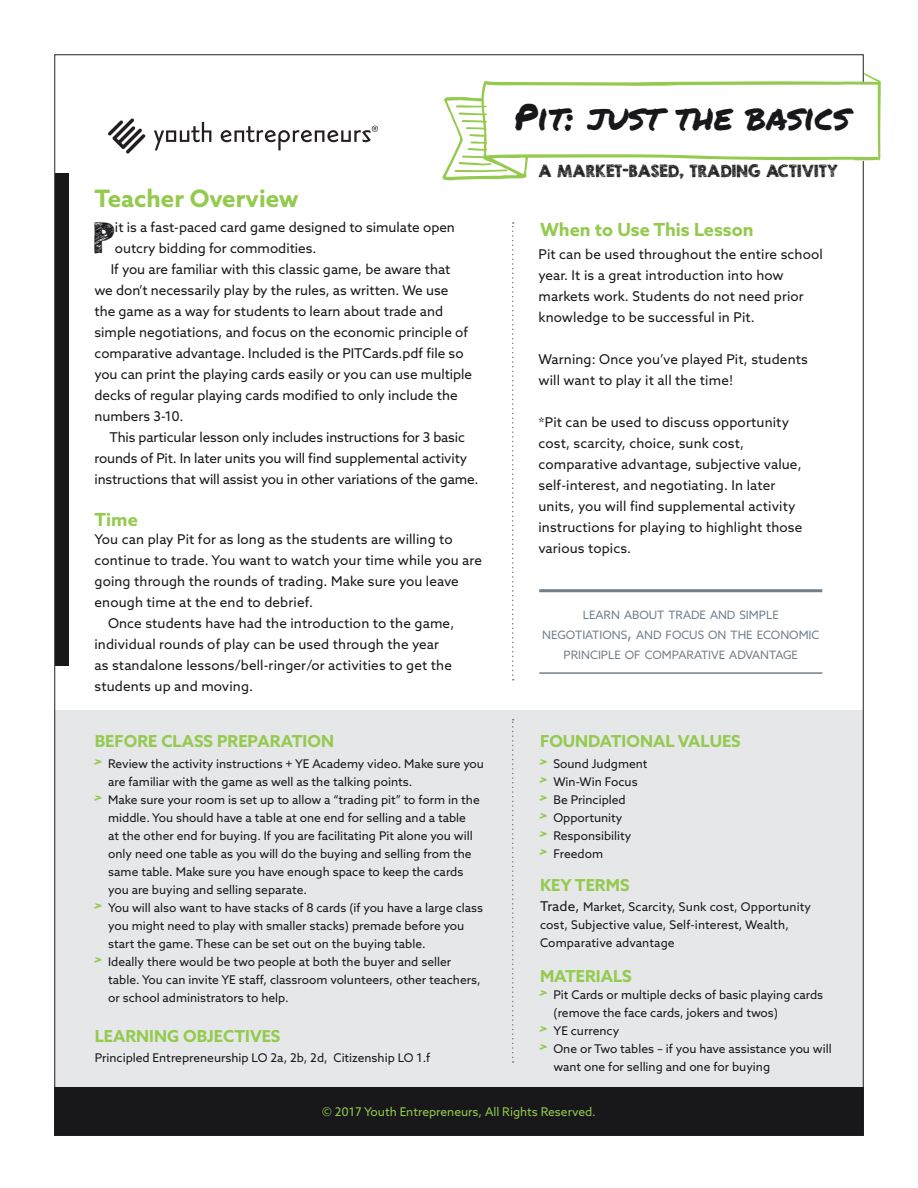
<style>
.page{position:relative;width:918px;height:1188px;background:#fff}
.page>*{position:absolute;margin:0;border:0;box-sizing:border-box;transform-origin:0 0}
.Body_-_Overview{font:41.25px "KG Broken Vessels Sketch";color:#181719}
.Title_-_Overview{font:36px "Permanent Marker";color:#181719}
.Header_1{font:700 24px "Azo Sans";color:#94ca4e}
.Subhead_-_Regular{font:700 18px "Azo Sans";color:#94ca4e}
.Subhead_-_Bold{font:700 16.5px "Azo Sans";color:#94ca4e}
.Subtitle_-_Overview{font:16.5px "KG Broken Vessels Sketch";color:#181719}
.Body_-_Overview-2{font:13.5px/21px "Azo Sans";color:#181719}
.Body_-_Overview-3{font:12px/18px "Azo Sans";color:#181719}
.Copyright_Informatio{font:12px "Azo Sans";color:#94ca4e}
.Pull_quote{font:11.55px/19.8px "Azo Sans";color:#727f8a;text-align:center}
.s1{font-size:16.5px}
.s2{font-size:13.5px}
</style>
<div class="page">
<div style="left:54px;top:711px;width:810px;height:423px;background:#e6e7e9"></div>
<div style="left:54px;top:1088px;width:810px;height:48px;background:#181719"></div>
<div style="left:55px;top:173px;width:14px;height:493px;background:#181719"></div>
<svg style="left:442px;top:81px;width:422px;height:100px"></svg>
<svg style="left:863px;top:72px;width:18px;height:89px"></svg>
<svg style="left:512px;top:719px;width:2px;height:344px"></svg>
<svg style="left:512px;top:222px;width:2px;height:458px"></svg>
<hr style="left:539px;top:589px;width:283px;height:3px;background:#727f8a">
<hr style="left:539px;top:672px;width:283px;height:2px;background:#727f8a">
<svg style="left:108px;top:119px;width:37px;height:35px"></svg>
<svg style="left:154px;top:122px;width:57px;height:28px"></svg>
<svg style="left:221px;top:126px;width:157px;height:24px"></svg>
<p class="Title_-_Overview" style="left:514px;top:90px;width:337px">Pit: just the basics</p>
<p class="Header_1" style="left:94px;top:183px;width:206px">Teacher Overview</p>
<p class="Body_-_Overview" style="left:93px;top:213px;width:23px">P</p>
<p class="Body_-_Overview-2" style="left:115px;top:217px;width:341px">it is a fast-paced card game designed to simulate open outcry bidding for commodities.</p>
<p class="Body_-_Overview-2" style="left:94px;top:259px;width:379px;text-indent:16px">If you are familiar with this classic game, be aware that we don’t necessarily play by the rules, as written. We use the game as a way for students to learn about trade and simple negotiations, and focus on the economic principle of comparative advantage. Included is the PITCards.pdf file so you can print the playing cards easily or you can use multiple decks of regular playing cards modified to only include the numbers 3-10.</p>
<p class="Body_-_Overview-2" style="left:94px;top:427px;width:386px;text-indent:15px">This particular lesson only includes instructions for 3 basic rounds of Pit. In later units you will find supplemental activity instructions that will assist you in other variations of the game.</p>
<p class="Subhead_-_Regular" style="left:94px;top:507px;width:45px">Time</p>
<p class="Body_-_Overview-2" style="left:94px;top:528px;width:389px">You can play Pit for as long as the students are willing to continue to trade. You want to watch your time while you are going through the rounds of trading. Make sure you leave enough time at the end to debrief.</p>
<p class="Body_-_Overview-2" style="left:94px;top:612px;width:361px;text-indent:14px">Once students have had the introduction to the game, individual rounds of play can be used through the year as standalone lessons/bell-ringer/or activities to get the students up and moving.</p>
<p class="Subhead_-_Bold" style="left:95px;top:730px;width:241px">BEFORE CLASS PREPARATION</p>
<p class="Body_-_Overview-3" style="left:108px;top:755px;width:377px;text-indent:-14px"><sup>&gt;</sup> Review the activity instructions + YE Academy video. Make sure you are familiar with the game as well as the talking points.</p>
<p class="Body_-_Overview-3" style="left:108px;top:791px;width:373px;text-indent:-14px"><sup>&gt;</sup> Make sure your room is set up to allow a “trading pit” to form in the middle. You should have a table at one end for selling and a table at the other end for buying. If you are facilitating Pit alone you will only need one table as you will do the buying and selling from the same table. Make sure you have enough space to keep the cards you are buying and selling separate.</p>
<p class="Body_-_Overview-3" style="left:108px;top:899px;width:376px;text-indent:-14px"><sup>&gt;</sup> You will also want to have stacks of 8 cards (if you have a large class you might need to play with smaller stacks) premade before you start the game. These can be set out on the buying table.</p>
<p class="Body_-_Overview-3" style="left:108px;top:953px;width:374px;text-indent:-14px"><sup>&gt;</sup> Ideally there would be two people at both the buyer and seller table. You can invite YE staff, classroom volunteers, other teachers, or school administrators to help.</p>
<p class="Subhead_-_Bold" style="left:95px;top:1025px;width:187px">LEARNING OBJECTIVES</p>
<p class="Body_-_Overview-3" style="left:95px;top:1049px;width:337px">Principled Entrepreneurship LO 2a, 2b, 2d, Citizenship LO 1.f</p>
<p class="Subtitle_-_Overview" style="left:538px;top:161px;width:301px">A MARKET-BASED, TRADING ACTIVITY</p>
<p class="Subhead_-_Regular" style="left:540px;top:218px;width:215px">When to Use This Lesson</p>
<p class="Body_-_Overview-2" style="left:538px;top:244px;width:286px">Pit can be used throughout the entire school year. It is a great introduction into how markets work. Students do not need prior knowledge to be successful in Pit.</p>
<p class="Body_-_Overview-2" style="left:538px;top:349px;width:271px">Warning: Once you’ve played Pit, students will want to play it all the time!</p>
<p class="Body_-_Overview-2" style="left:538px;top:412px;width:265px">*Pit can be used to discuss opportunity cost, scarcity, choice, sunk cost, comparative advantage, subjective value, self-interest, and negotiating. In later units, you will find supplemental activity instructions for playing to highlight those various topics.</p>
<p class="Pull_quote" style="left:542px;top:605px;width:279px">LEARN ABOUT TRADE AND SIMPLE<br>NEGOTIATIONS<span class="s1">,</span> AND FOCUS ON THE ECONOMIC<br>PRINCIPLE OF COMPARATIVE ADVANTAGE</p>
<p class="Subhead_-_Bold" style="left:540px;top:730px;width:202px">FOUNDATIONAL VALUES</p>
<p class="Body_-_Overview-3" style="left:540px;top:755px;width:109px"><sup>&gt;</sup> Sound Judgment</p>
<p class="Body_-_Overview-3" style="left:540px;top:773px;width:99px"><sup>&gt;</sup> Win-Win Focus</p>
<p class="Body_-_Overview-3" style="left:540px;top:791px;width:87px"><sup>&gt;</sup> Be Principled</p>
<p class="Body_-_Overview-3" style="left:540px;top:809px;width:84px"><sup>&gt;</sup> Opportunity</p>
<p class="Body_-_Overview-3" style="left:540px;top:827px;width:93px"><sup>&gt;</sup> Responsibility</p>
<p class="Body_-_Overview-3" style="left:540px;top:845px;width:65px"><sup>&gt;</sup> Freedom</p>
<p class="Subhead_-_Bold" style="left:540px;top:874px;width:91px">KEY TERMS</p>
<p class="Body_-_Overview-3" style="left:540px;top:897px;width:273px"><span class="s2">Trade,</span> Market, Scarcity, Sunk cost, Opportunity cost, Subjective value, Self-interest, Wealth,<br>Comparative advantage</p>
<p class="Subhead_-_Bold" style="left:540px;top:965px;width:93px">MATERIALS</p>
<p class="Body_-_Overview-3" style="left:554px;top:985px;width:271px;text-indent:-14px"><sup>&gt;</sup> Pit Cards or multiple decks of basic playing cards (remove the face cards, jokers and twos)</p>
<p class="Body_-_Overview-3" style="left:540px;top:1021px;width:81px"><sup>&gt;</sup> YE currency</p>
<p class="Body_-_Overview-3" style="left:554px;top:1039px;width:280px;text-indent:-14px"><sup>&gt;</sup> One or Two tables – if you have assistance you will want one for selling and one for buying</p>
<p class="Copyright_Informatio" style="left:322px;top:1104px;width:275px">© 2017 Youth Entrepreneurs, All Rights Reserved.</p>
</div>
